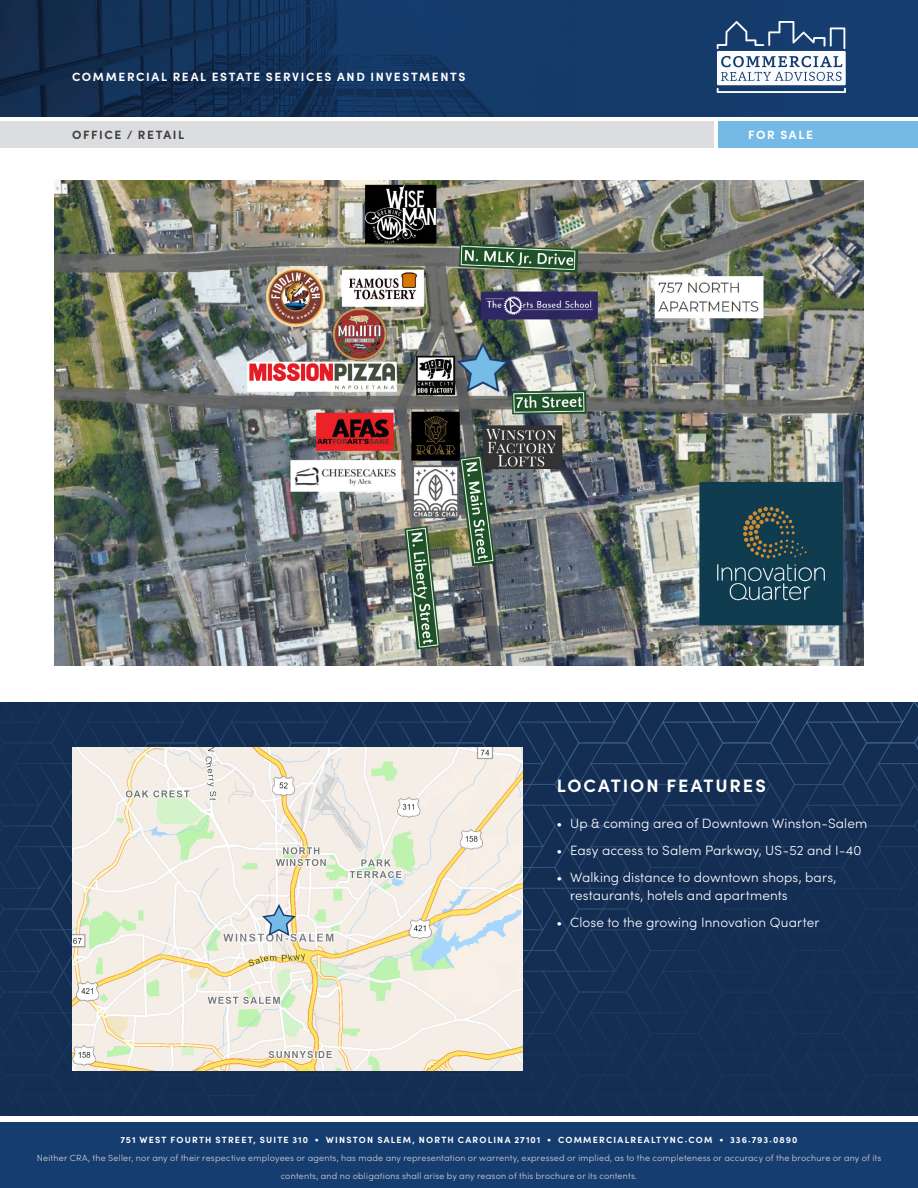
<style>
.page{position:relative;width:918px;height:1188px;background:#fff}
.page>*{position:absolute;margin:0;border:0;box-sizing:border-box;transform-origin:0 0}
.t1{font:700 18px "Sofia Pro";letter-spacing:.11em;color:#fff}
.t2{font:300 13.5px/18px "Sofia Pro";letter-spacing:.01em;color:#fff}
.t3{font:700 12px "Sofia Pro";letter-spacing:.135em;color:#fff}
.t4{font:700 12px "Sofia Pro";letter-spacing:.135em;color:#3e3e3f}
.t5{font:300 9px/18px "Sofia Pro";letter-spacing:.025em;color:#d4d3d2;text-align:center}
.t6{font:700 9px "Sofia Pro";letter-spacing:.135em;color:#fff}
</style>
<div class="page">
<img style="left:54px;top:180px;width:810px;height:486px">
<div style="left:0;top:122px;width:714px;height:26px;background:#dcdddf"></div>
<div style="left:718px;top:122px;width:200px;height:26px;background:#75bae7"></div>
<div style="left:0;top:1123px;width:918px;height:65px;background:#163d6f"></div>
<svg style="left:0;top:0;width:918px;height:117px;background:#1d3e67"></svg>
<svg style="left:0;top:702px;width:918px;height:414px;background:#687788"></svg>
<h3 class="t3" style="left:72px;top:68px;width:395px">COMMERCIAL REAL ESTATE SERVICES AND INVESTMENTS</h3>
<h3 class="t4" style="left:72px;top:126px;width:114px">OFFICE / RETAIL</h3>
<h3 class="t3" style="left:748px;top:126px;width:66px">FOR SALE</h3>
<h1 class="t1" style="left:557px;top:772px;width:210px">LOCATION FEATURES</h1>
<h2 class="t2" style="left:557px;top:814px;width:312px">• Up &amp; coming area of Downtown Winston-Salem</h2>
<h2 class="t2" style="left:557px;top:841px;width:307px">• Easy access to Salem Parkway, US-52 and I-40</h2>
<h2 class="t2" style="left:570px;top:868px;width:268px;text-indent:-14px">• Walking distance to downtown shops, bars, restaurants, hotels and apartments</h2>
<h2 class="t2" style="left:557px;top:913px;width:264px">• Close to the growing Innovation Quarter</h2>
<p class="t6" style="left:120px;top:1133px;width:679px">751 WEST FOURTH STREET, SUITE 310 • WINSTON SALEM, NORTH CAROLINA 27101 • COMMERCIALREALTYNC.COM • 336.793.0890</p>
<p class="t5" style="left:37px;top:1148px;width:846px">Neither CRA, the Seller, nor any of their respective employees or agents, has made any representation or warrenty, expressed or implied, as to the completeness or accuracy of the brochure or any of its contents, and no obligations shall arise by any reason of this brochure or its contents.</p>
</div>
